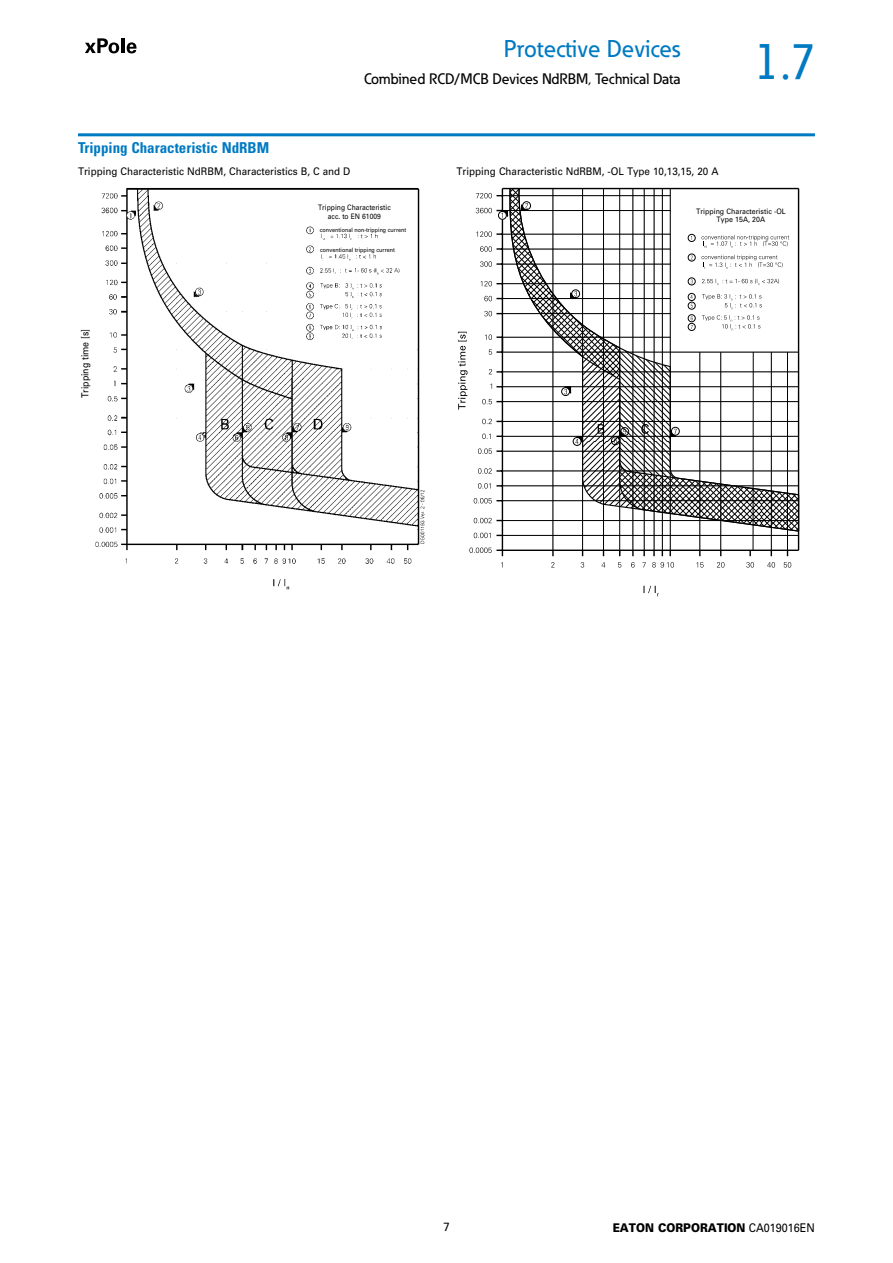
<style>
.page{position:relative;width:893px;height:1263px;background:#fff}
.page>*{position:absolute;margin:0;border:0;box-sizing:border-box;transform-origin:0 0}
.t1{font:500 51px "Eaton";color:#007ac2;scale:.94 1}
.t2{font:500 24px "Eaton";color:#007ac2}
.t3{font:500 15px "Eaton";color:#000}
.t4{font:700 condensed 15px "Univers";color:#007ac2}
.t5{font:900 12px "Univers";color:#000;scale:.9 1}
.t6{font:12px "Univers";color:#000;scale:.94 1}
.t7{font:10.5px "Univers";color:#000;scale:.94 1}
.t8{font:9.75px "Univers";color:#000;scale:.9 1}
.t9{font:7.5px/8.2px "Univers";color:#000;text-align:center;scale:.94 1}
.t10{font:7.5px/9px "Univers";color:#000;text-align:center;scale:.9 1}
.t11{font:6px "Univers";color:#000;scale:.9 1}
.s1{font-weight:400}
</style>
<div class="page">
<svg style="left:85px;top:38px;width:34px;height:15px"></svg>
<hr style="left:121px;top:38px;width:3px;height:15px;background:#000">
<svg style="left:127px;top:42px;width:10px;height:11px"></svg>
<hr style="left:78px;top:133px;width:737px;height:3px;background:#007ac2">
<img style="left:95px;top:188px;width:330px;height:402px">
<div style="left:310px;top:202px;width:89px;height:20px;background:#fff"></div>
<div style="left:316px;top:224px;width:96px;height:9px;background:#fff"></div>
<div style="left:317px;top:244px;width:95px;height:10px;background:#fff"></div>
<hr style="left:798px;top:189px;width:1px;height:361px;background:#000">
<svg style="left:643px;top:586px;width:16px;height:10px"></svg>
<svg style="left:474px;top:533px;width:28px;height:5px"></svg>
<svg style="left:784px;top:562px;width:7px;height:6px"></svg>
<svg style="left:767px;top:562px;width:8px;height:6px"></svg>
<svg style="left:746px;top:562px;width:8px;height:6px"></svg>
<svg style="left:717px;top:562px;width:7px;height:6px"></svg>
<svg style="left:696px;top:562px;width:8px;height:6px"></svg>
<svg style="left:652px;top:562px;width:22px;height:6px"></svg>
<svg style="left:631px;top:562px;width:4px;height:6px"></svg>
<svg style="left:618px;top:562px;width:3px;height:6px"></svg>
<svg style="left:601px;top:562px;width:4px;height:5px"></svg>
<svg style="left:581px;top:562px;width:3px;height:6px"></svg>
<svg style="left:476px;top:193px;width:26px;height:5px"></svg>
<svg style="left:476px;top:231px;width:26px;height:6px"></svg>
<svg style="left:480px;top:246px;width:22px;height:6px"></svg>
<svg style="left:480px;top:261px;width:22px;height:6px"></svg>
<svg style="left:481px;top:281px;width:21px;height:5px"></svg>
<svg style="left:484px;top:296px;width:18px;height:5px"></svg>
<svg style="left:484px;top:311px;width:18px;height:5px"></svg>
<svg style="left:485px;top:334px;width:17px;height:21px"></svg>
<svg style="left:489px;top:369px;width:13px;height:5px"></svg>
<svg style="left:490px;top:384px;width:12px;height:5px"></svg>
<svg style="left:482px;top:399px;width:20px;height:5px"></svg>
<svg style="left:482px;top:419px;width:20px;height:5px"></svg>
<svg style="left:482px;top:434px;width:20px;height:5px"></svg>
<svg style="left:478px;top:448px;width:24px;height:6px"></svg>
<svg style="left:478px;top:468px;width:24px;height:6px"></svg>
<svg style="left:478px;top:483px;width:24px;height:6px"></svg>
<svg style="left:474px;top:498px;width:28px;height:5px"></svg>
<svg style="left:474px;top:518px;width:28px;height:5px"></svg>
<svg style="left:469px;top:547px;width:34px;height:9px"></svg>
<hr style="left:502px;top:189px;width:1px;height:361px;background:#000">
<hr style="left:502px;top:188px;width:297px;height:1px;background:#000">
<hr style="left:502px;top:550px;width:297px;height:1px;background:#000">
<div style="left:498px;top:211px;width:8px;height:8px;border:1px solid #000;border-radius:50%"></div>
<svg style="left:476px;top:208px;width:32px;height:10px"></svg>
<hr style="left:720px;top:352px;width:1px;height:198px;background:#000">
<hr style="left:644px;top:189px;width:1px;height:361px;background:#000">
<hr style="left:787px;top:352px;width:1px;height:198px;background:#000">
<hr style="left:771px;top:352px;width:1px;height:198px;background:#000">
<hr style="left:753px;top:352px;width:1px;height:198px;background:#000">
<hr style="left:700px;top:352px;width:1px;height:198px;background:#000">
<hr style="left:662px;top:189px;width:1px;height:361px;background:#000">
<hr style="left:670px;top:189px;width:1px;height:361px;background:#000">
<hr style="left:654px;top:189px;width:1px;height:361px;background:#000">
<hr style="left:633px;top:189px;width:1px;height:361px;background:#000">
<hr style="left:619px;top:189px;width:1px;height:366px;background:#000">
<hr style="left:603px;top:189px;width:1px;height:361px;background:#000">
<hr style="left:582px;top:189px;width:1px;height:361px;background:#000">
<hr style="left:553px;top:189px;width:1px;height:361px;background:#000">
<hr style="left:502px;top:249px;width:168px;height:1px;background:#000">
<hr style="left:502px;top:264px;width:168px;height:1px;background:#000">
<hr style="left:502px;top:283px;width:168px;height:1px;background:#000">
<hr style="left:502px;top:298px;width:168px;height:1px;background:#000">
<hr style="left:502px;top:313px;width:168px;height:1px;background:#000">
<hr style="left:502px;top:352px;width:297px;height:1px;background:#000">
<hr style="left:502px;top:372px;width:296px;height:1px;background:#000">
<hr style="left:502px;top:535px;width:296px;height:1px;background:#000">
<hr style="left:502px;top:471px;width:297px;height:1px;background:#000">
<hr style="left:502px;top:386px;width:296px;height:1px;background:#000">
<hr style="left:502px;top:401px;width:296px;height:1px;background:#000">
<hr style="left:502px;top:421px;width:296px;height:1px;background:#000">
<hr style="left:502px;top:436px;width:296px;height:1px;background:#000">
<hr style="left:502px;top:451px;width:296px;height:1px;background:#000">
<hr style="left:502px;top:486px;width:296px;height:1px;background:#000">
<hr style="left:502px;top:500px;width:296px;height:1px;background:#000">
<hr style="left:502px;top:520px;width:296px;height:1px;background:#000">
<hr style="left:502px;top:337px;width:168px;height:1px;background:#000">
<hr style="left:502px;top:195px;width:168px;height:1px;background:#000">
<hr style="left:502px;top:210px;width:168px;height:1px;background:#000">
<hr style="left:502px;top:234px;width:168px;height:1px;background:#000">
<svg style="left:509px;top:187px;width:291px;height:345px"></svg>
<svg style="left:458px;top:332px;width:9px;height:78px"></svg>
<svg style="left:688px;top:234px;width:7px;height:27px"></svg>
<svg style="left:688px;top:293px;width:7px;height:38px"></svg>
<div style="left:688px;top:278px;width:7px;height:7px;border:1px solid #000;border-radius:50%"></div>
<svg style="left:702px;top:279px;width:77px;height:6px"></svg>
<svg style="left:701px;top:235px;width:88px;height:13px"></svg>
<svg style="left:701px;top:255px;width:81px;height:14px"></svg>
<svg style="left:702px;top:294px;width:60px;height:15px"></svg>
<svg style="left:702px;top:315px;width:58px;height:15px"></svg>
<div style="left:690px;top:203px;width:101px;height:24px;background:#fff"></div>
<h3 class="t4" style="left:78px;top:139px;width:193px">Tripping Characteristic NdRBM</h3>
<h2 class="t2" style="left:504px;top:34px;width:178px">Protective Devices</h2>
<h3 class="t3" style="left:364px;top:69px;width:318px">Combined RCD/MCB Devices NdRBM, Technical Data</h3>
<h1 class="t1" style="left:754px;top:30px;width:68px">1.7</h1>
<p class="t7" style="left:78px;top:165px;width:291px">Tripping Characteristic NdRBM, Characteristics B, C and D</p>
<p class="t7" style="left:456px;top:165px;width:280px">Tripping Characteristic NdRBM, -OL Type 10,13,15, 20 A</p>
<p class="t9" style="left:696px;top:207px;width:97px">Tripping Characteristic -OL<br>Type 15A, 20A</p>
<p class="t10" style="left:318px;top:203px;width:82px">Tripping Characteristic acc. to EN 61009</p>
<p class="t11" style="left:320px;top:226px;width:98px">conventional non-tripping current</p>
<p class="t11" style="left:320px;top:246px;width:85px">conventional tripping current</p>
<p class="t8" style="left:79px;top:398px;width:78px;rotate:-90deg">Tripping time [s]</p>
<p class="t6" style="left:443px;top:1219px;width:8px">7</p>
<p class="t5" style="left:613px;top:1220px;width:226px">EATON CORPORATION <span class="s1">CA019016EN</span></p>
</div>
